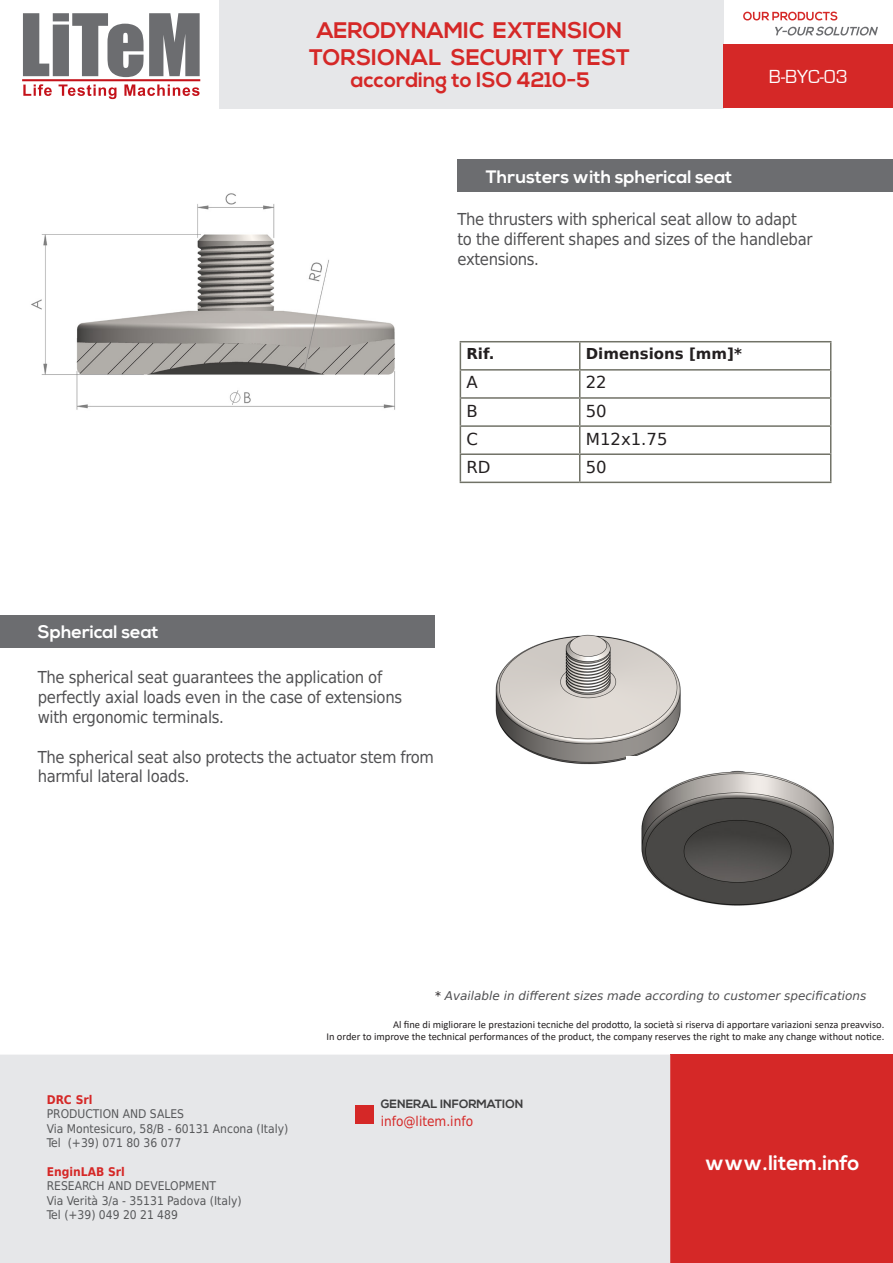
<style>
.page{position:relative;width:893px;height:1263px;background:#fff}
.page>*{position:absolute;margin:0;border:0;box-sizing:border-box;transform-origin:0 0}
.t1{font:700 22.5px "Nexa";color:#d52827}
.t2{font:700 21px "Nexa";color:#d52827}
.t3{font:700 21px "Nexa";color:#fff}
.t4{font:19.5px "Eurostile";color:#fff}
.t5{font:700 18px "Nexa";color:#fff}
.t6{font:16.5px/19.8px "DejaVu Sans Condensed";letter-spacing:-.02em;color:#505052}
.t7{font:16.5px "DejaVu Sans";color:#231f20}
.t8{font:700 15px "DejaVu Sans";color:#231f20}
.t9{font:13.5px "DejaVu Sans Condensed";color:#d52827}
.t10{font:12px "DejaVu Sans Condensed";color:#57585a}
.t11{font:italic 12px "DejaVu Sans";color:#505052}
.t12{font:700 12px "Nexa";color:#3e3e3f}
.t13{font:700 12px "DejaVu Sans Condensed";color:#d52827}
.t14{font:10.5px "Calibri";color:#231f20}
.s1{color:#231f20}
</style>
<div class="page">
<div style="left:219px;top:0;width:504px;height:108px;background:#e6e7e9"></div>
<div style="left:723px;top:45px;width:170px;height:63px;background:#d52827"></div>
<svg style="left:743px;top:12px;width:94px;height:9px"></svg>
<svg style="left:775px;top:27px;width:103px;height:9px"></svg>
<svg style="left:23px;top:13px;width:177px;height:64px"></svg>
<hr style="left:22px;top:79px;width:178px;height:2px;background:#c4121a">
<svg style="left:23px;top:84px;width:29px;height:12px"></svg>
<svg style="left:59px;top:84px;width:57px;height:15px"></svg>
<svg style="left:124px;top:84px;width:76px;height:12px"></svg>
<div style="left:670px;top:1054px;width:223px;height:209px;background:#d52827"></div>
<div style="left:0;top:1055px;width:670px;height:208px;background:#e6e7e9"></div>
<div style="left:356px;top:1106px;width:18px;height:18px;background:#d52827"></div>
<div style="left:0;top:615px;width:434px;height:32px;background:#6c6d70"></div>
<div style="left:457px;top:159px;width:436px;height:33px;background:#6c6d70"></div>
<hr style="left:460px;top:341px;width:120px;height:1px;background:#717267">
<hr style="left:580px;top:341px;width:251px;height:1px;background:#717267">
<hr style="left:460px;top:369px;width:120px;height:2px;background:#717267">
<hr style="left:580px;top:369px;width:251px;height:2px;background:#717267">
<hr style="left:460px;top:397px;width:120px;height:2px;background:#717267">
<hr style="left:580px;top:397px;width:251px;height:2px;background:#717267">
<hr style="left:460px;top:425px;width:120px;height:2px;background:#717267">
<hr style="left:580px;top:425px;width:251px;height:2px;background:#717267">
<hr style="left:460px;top:453px;width:120px;height:2px;background:#717267">
<svg style="left:460px;top:342px;width:1px;height:140px"></svg>
<hr style="left:580px;top:453px;width:251px;height:2px;background:#717267">
<svg style="left:579px;top:342px;width:1px;height:140px"></svg>
<svg style="left:830px;top:342px;width:1px;height:140px"></svg>
<hr style="left:460px;top:482px;width:120px;height:1px;background:#717267">
<hr style="left:580px;top:482px;width:251px;height:1px;background:#717267">
<img style="left:31px;top:193px;width:364px;height:217px">
<img style="left:495px;top:634px;width:186px;height:131px">
<img style="left:627px;top:757px;width:207px;height:149px">
<p class="t1" style="left:317px;top:17px;width:307px">AERODYNAMIC EXTENSION</p>
<p class="t1" style="left:309px;top:44px;width:323px">TORSIONAL SECURITY TEST</p>
<p class="t2" style="left:351px;top:68px;width:240px">according to ISO 4210-5</p>
<p class="t4" style="left:769px;top:66px;width:80px">B-BYC-03</p>
<p class="t5" style="left:486px;top:167px;width:248px">Thrusters with spherical seat</p>
<p class="t6" style="left:457px;top:209px;width:357px">The thrusters with spherical seat allow to adapt to the different shapes and sizes of the handlebar extensions.</p>
<p class="t8" style="left:466px;top:341px;width:30px">Rif.</p>
<p class="t8" style="left:586px;top:341px;width:158px">Dimensions [mm]*</p>
<p class="t7" style="left:466px;top:368px;width:13px">A</p>
<p class="t7" style="left:586px;top:368px;width:22px">22</p>
<p class="t7" style="left:466px;top:396px;width:13px">B</p>
<p class="t7" style="left:586px;top:396px;width:22px">50</p>
<p class="t7" style="left:466px;top:424px;width:13px">C</p>
<p class="t7" style="left:586px;top:424px;width:83px">M12x1.75</p>
<p class="t7" style="left:466px;top:452px;width:26px">RD</p>
<p class="t7" style="left:586px;top:452px;width:22px">50</p>
<p class="t5" style="left:38px;top:621px;width:122px">Spherical seat</p>
<p class="t6" style="left:38px;top:667px;width:366px">The spherical seat guarantees the application of perfectly axial loads even in the case of extensions with ergonomic terminals.</p>
<p class="t6" style="left:38px;top:746px;width:398px">The spherical seat also protects the actuator stem from harmful lateral loads.</p>
<p class="t11" style="left:435px;top:988px;width:433px"><span class="s1">*</span> Available in different sizes made according to customer specifications</p>
<p class="t13" style="left:47px;top:1090px;width:47px">DRC Srl</p>
<p class="t10" style="left:47px;top:1103px;width:139px">PRODUCTION AND SALES</p>
<p class="t10" style="left:47px;top:1118px;width:243px">Via Montesicuro, 58/B - 60131 Ancona (Italy)</p>
<p class="t10" style="left:47px;top:1132px;width:136px">Tel (+39) 071 80 36 077</p>
<p class="t13" style="left:47px;top:1162px;width:80px">EnginLAB Srl</p>
<p class="t10" style="left:47px;top:1175px;width:171px">RESEARCH AND DEVELOPMENT</p>
<p class="t10" style="left:47px;top:1190px;width:196px">Via Verità 3/a - 35131 Padova (Italy)</p>
<p class="t10" style="left:47px;top:1204px;width:133px">Tel (+39) 049 20 21 489</p>
<p class="t14" style="left:393px;top:1017px;width:493px">Al fine di migliorare le prestazioni tecniche del prodotto, la società si riserva di apportare variazioni senza preavviso.</p>
<p class="t14" style="left:326px;top:1029px;width:559px">In order to improve the technical performances of the product, the company reserves the right to make any change without notice.</p>
<p class="t12" style="left:381px;top:1097px;width:144px">GENERAL INFORMATION</p>
<p class="t9" style="left:381px;top:1109px;width:94px">info@litem.info</p>
<p class="t3" style="left:705px;top:1151px;width:156px">www.litem.info</p>
</div>
